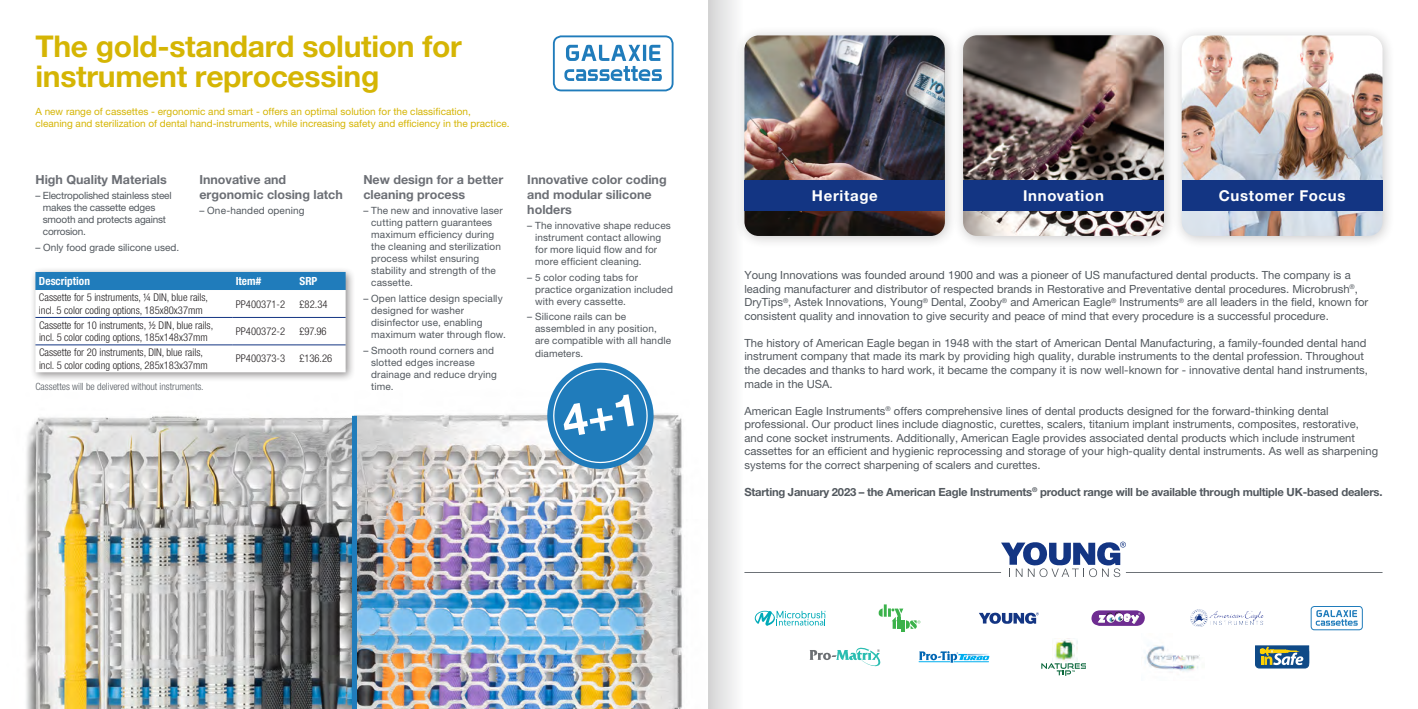
<style>
.page{position:relative;width:1418px;height:709px;background:#fff}
.page>*{position:absolute;margin:0;border:0;box-sizing:border-box;transform-origin:0 0}
.t1{font:700 30px/30px "Helvetica Neue LT Pro";letter-spacing:-.01em;color:#d5b504}
.t2{font:700 15px "Helvetica Neue LT Pro";letter-spacing:.045em;color:#fff}
.t3{font:700 12.5px/15px "Helvetica Neue LT Pro";color:#6c6f75}
.t4{font:11.25px/13.5px "Helvetica Neue LT Pro";color:#52585e}
.t5{font:700 11.25px "Helvetica Neue LT Pro";letter-spacing:-.02em;color:#52585e}
.t6{font:700 condensed 11.25px "Helvetica Neue LT Pro";color:#fff}
.t7{font:300 condensed 10.62px/12.8px "Helvetica Neue LT Pro";color:#231f20}
.t8{font:10px/12px "Helvetica Neue LT Pro";letter-spacing:.01em;color:#52585e}
.t9{font:10px/12px "Helvetica Neue LT Pro";color:#d5b504}
.t10{font:10px/12px "Helvetica Neue LT Pro";letter-spacing:-.02em;color:#52585e}
.t11{font:300 condensed 10px "Helvetica Neue LT Pro";color:#52585e}
</style>
<div class="page">
<img style="left:26px;top:347px;width:683px;height:362px">
<svg style="left:564px;top:45px;width:98px;height:36px"></svg>
<div style="left:553px;top:35px;width:120px;height:56px;border:2px solid #207cbb;border-radius:8px"></div>
<div style="left:952px;top:25px;width:225px;height:224px;background:#231f20;opacity:.25"></div>
<img style="left:963px;top:35px;width:200px;height:201px">
<div style="left:733px;top:25px;width:225px;height:224px;background:#231f20;opacity:.25"></div>
<img style="left:744px;top:35px;width:201px;height:201px">
<div style="left:1170px;top:25px;width:225px;height:224px;background:#231f20;opacity:.25"></div>
<img style="left:1181px;top:35px;width:201px;height:201px">
<div style="left:744px;top:180px;width:201px;height:31px;background:#133583"></div>
<div style="left:963px;top:180px;width:200px;height:31px;background:#133583"></div>
<div style="left:1181px;top:180px;width:201px;height:31px;background:#133583"></div>
<svg style="left:1194px;top:609px;width:13px;height:9px"></svg>
<img style="left:1191px;top:621px;width:40px;height:4px">
<svg style="left:1315px;top:610px;width:42px;height:15px"></svg>
<div style="left:1310px;top:606px;width:52px;height:24px;border:1px solid #207cbb;border-radius:3px"></div>
<svg style="left:754px;top:604px;width:391px;height:71px"></svg>
<img style="left:1052px;top:638px;width:25px;height:24px">
<img style="left:1140px;top:633px;width:60px;height:42px">
<div style="left:1255px;top:648px;width:53px;height:20px;background:#0f4a87;border-radius:4px"></div>
<div style="left:1255px;top:648px;width:53px;height:20px;border:1px solid #0f4a87;border-radius:4px"></div>
<div style="left:1255px;top:645px;width:53px;height:18px;background:#0f4a87;border:1px solid #0f4a87"></div>
<svg style="left:1260px;top:646px;width:43px;height:19px"></svg>
<img style="left:354px;top:367px;width:355px;height:342px">
<div style="left:352px;top:416px;width:5px;height:293px;background:#207cbb"></div>
<svg style="left:1001px;top:541px;width:124px;height:36px"></svg>
<hr style="left:744px;top:572px;width:257px;height:1px;background:#52585e">
<hr style="left:1125px;top:572px;width:257px;height:1px;background:#52585e">
<div style="left:30px;top:267px;width:326px;height:116px;background:#231f20;opacity:.5"></div>
<svg style="left:35px;top:272px;width:310px;height:100px"></svg>
<hr style="left:35px;top:317px;width:197px;height:1px;background:#133583">
<hr style="left:232px;top:317px;width:64px;height:1px;background:#133583">
<hr style="left:296px;top:317px;width:49px;height:1px;background:#133583">
<hr style="left:35px;top:345px;width:197px;height:1px;background:#133583">
<hr style="left:232px;top:345px;width:64px;height:1px;background:#133583">
<hr style="left:296px;top:345px;width:49px;height:1px;background:#133583">
<svg style="left:709px;top:0;width:33px;height:709px"></svg>
<svg style="left:540px;top:356px;width:120px;height:120px"></svg>
<h1 class="t1" style="left:35px;top:30px;width:428px">The gold-standard solution for instrument reprocessing</h1>
<p class="t9" style="left:35px;top:106px;width:475px">A new range of cassettes - ergonomic and smart - offers an optimal solution for the classification, cleaning and sterilization of dental hand-instruments, while increasing safety and efficiency in the practice.</p>
<p class="t3" style="left:35px;top:171px;width:133px">High Quality Materials</p>
<p class="t10" style="left:43px;top:190px;width:130px;text-indent:-7px">– Electropolished stainless steel makes the cassette edges smooth and protects against corrosion.</p>
<p class="t8" style="left:35px;top:241px;width:145px">– Only food grade silicone used.</p>
<p class="t3" style="left:199px;top:171px;width:145px">Innovative and ergonomic closing latch</p>
<p class="t8" style="left:199px;top:205px;width:107px">– One-handed opening</p>
<p class="t6" style="left:39px;top:274px;width:52px">Description</p>
<p class="t6" style="left:236px;top:274px;width:27px">Item#</p>
<p class="t6" style="left:299px;top:274px;width:19px">SRP</p>
<p class="t7" style="left:39px;top:291px;width:171px">Cassette for 5 instruments, ¼ DIN, blue rails, incl. 5 color coding options, 185x80x37mm</p>
<p class="t7" style="left:236px;top:297px;width:51px">PP400371-2</p>
<p class="t7" style="left:299px;top:297px;width:30px">£82.34</p>
<p class="t7" style="left:39px;top:318px;width:176px">Cassette for 10 instruments, ½ DIN, blue rails, incl. 5 color coding options, 185x148x37mm</p>
<p class="t7" style="left:236px;top:325px;width:51px">PP400372-2</p>
<p class="t7" style="left:299px;top:325px;width:28px">£97.96</p>
<p class="t7" style="left:39px;top:346px;width:170px">Cassette for 20 instruments, DIN, blue rails, incl. 5 color coding options, 285x183x37mm</p>
<p class="t7" style="left:236px;top:352px;width:51px">PP400373-3</p>
<p class="t7" style="left:299px;top:352px;width:34px">£136.26</p>
<p class="t11" style="left:35px;top:380px;width:170px">Cassettes will be delivered without instruments.</p>
<p class="t3" style="left:363px;top:171px;width:141px">New design for a better cleaning process</p>
<p class="t8" style="left:371px;top:205px;width:133px;text-indent:-8px">– The new and innovative laser cutting pattern guarantees maximum efficiency during the cleaning and sterilization process whilst ensuring stability and strength of the cassette.</p>
<p class="t8" style="left:371px;top:292px;width:136px;text-indent:-8px">– Open lattice design specially designed for washer disinfector use, enabling maximum water through flow.</p>
<p class="t8" style="left:371px;top:344px;width:127px;text-indent:-8px">– Smooth round corners and slotted edges increase drainage and reduce drying time.</p>
<p class="t3" style="left:527px;top:171px;width:141px">Innovative color coding and modular silicone holders</p>
<p class="t8" style="left:535px;top:220px;width:137px;text-indent:-8px">– The innovative shape reduces instrument contact allowing for more liquid flow and for more efficient cleaning.</p>
<p class="t8" style="left:535px;top:271px;width:140px;text-indent:-8px">– 5 color coding tabs for practice organization included with every cassette.</p>
<p class="t8" style="left:535px;top:311px;width:137px;text-indent:-8px">– Silicone rails can be assembled in any position, are compatible with all handle diameters.</p>
<h2 class="t2" style="left:811px;top:186px;width:68px">Heritage</h2>
<h2 class="t2" style="left:1023px;top:186px;width:82px">Innovation</h2>
<h2 class="t2" style="left:1218px;top:186px;width:128px">Customer Focus</h2>
<p class="t4" style="left:744px;top:268px;width:625px">Young Innovations was founded around 1900 and was a pioneer of US manufactured dental products. The company is a leading manufacturer and distributor of respected brands in Restorative and Preventative dental procedures. Microbrush<sup>®</sup>, DryTips<sup>®</sup>, Astek Innovations, Young<sup>®</sup> Dental, Zooby<sup>®</sup> and American Eagle<sup>®</sup> Instruments<sup>®</sup> are all leaders in the field, known for consistent quality and innovation to give security and peace of mind that every procedure is a successful procedure.</p>
<p class="t4" style="left:744px;top:336px;width:625px">The history of American Eagle began in 1948 with the start of American Dental Manufacturing, a family-founded dental hand instrument company that made its mark by providing high quality, durable instruments to the dental profession. Throughout the decades and thanks to hard work, it became the company it is now well-known for - innovative dental hand instruments, made in the USA.</p>
<p class="t4" style="left:744px;top:403px;width:635px">American Eagle Instruments<sup>®</sup> offers comprehensive lines of dental products designed for the forward-thinking dental professional. Our product lines include diagnostic, curettes, scalers, titanium implant instruments, composites, restorative, and cone socket instruments. Additionally, American Eagle provides associated dental products which include instrument cassettes for an efficient and hygienic reprocessing and storage of your high-quality dental instruments. As well as sharpening systems for the correct sharpening of scalers and curettes.</p>
<p class="t5" style="left:744px;top:484px;width:639px">Starting January 2023 – the American Eagle Instruments<sup>®</sup> product range will be available through multiple UK-based dealers.</p>
</div>
